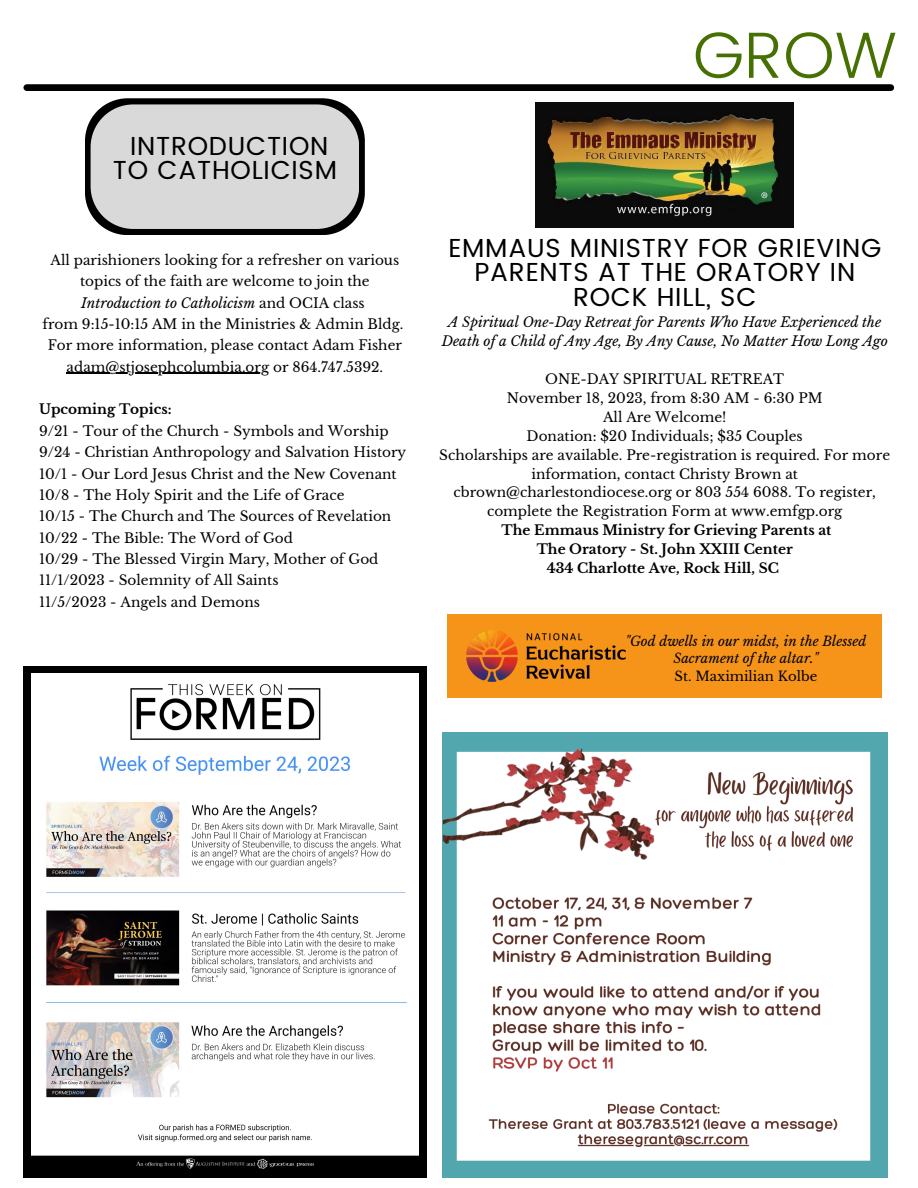
<style>
.page{position:relative;width:918px;height:1188px;background:#fff}
.page>*{position:absolute;margin:0;border:0;box-sizing:border-box;transform-origin:0 0}
.t1{font:300 65.4px "Poppins";color:#467102}
.t2{font:26.1px/24.8px "Poppins";letter-spacing:.03em;color:#000;text-align:center}
.t3{font:13.65px/21.3px "Libre Baskerville";color:#000;text-align:center}
.t4{font:700 13.65px "Libre Baskerville";color:#000}
.t5{font:italic 13.65px/18.9px "Libre Baskerville";color:#000;text-align:center}
.t6{font:italic 13.2px/17.7px "Libre Baskerville";color:#000;text-align:center}
.t7{font:13.2px "Libre Baskerville";color:#000}
.s1{font-style:italic}
</style>
<div class="page">
<div style="left:27px;top:84px;width:864px;height:7px;background:#000"></div>
<div style="left:447px;top:614px;width:435px;height:84px;background:#f6941a"></div>
<img style="left:467px;top:630px;width:159px;height:52px">
<img style="left:442px;top:732px;width:446px;height:446px">
<img style="left:536px;top:103px;width:258px;height:125px">
<div style="left:23px;top:666px;width:403px;height:512px;background:#000"></div>
<img style="left:31px;top:673px;width:387px;height:496px">
<hr style="left:67px;top:373px;width:202px;height:1px;background:#000">
<svg style="left:85px;top:98px;width:280px;height:137px;background:#bebebe"></svg>
<p class="t2" style="left:113px;top:133px;width:226px">INTRODUCTION<br>TO CATHOLICISM</p>
<p class="t3" style="left:51px;top:249px;width:350px">All parishioners looking for a refresher on various topics of the faith are welcome to join the<br><span class="s1">Introduction to Catholicism</span> and OCIA class</p>
<p class="t3" style="left:42px;top:313px;width:363px">from 9:15-10:15 AM in the Ministries &amp; Admin Bldg.</p>
<p class="t3" style="left:48px;top:335px;width:356px">For more information, please contact Adam Fisher adam@stjosephcolumbia.org or 864.747.5392.</p>
<p class="t4" style="left:39px;top:401px;width:134px">Upcoming Topics:</p>
<p class="t3" style="left:39px;top:420px;width:351px">9/21 - Tour of the Church - Symbols and Worship</p>
<p class="t3" style="left:39px;top:442px;width:369px">9/24 - Christian Anthropology and Salvation History</p>
<p class="t3" style="left:39px;top:463px;width:359px">10/1 - Our Lord Jesus Christ and the New Covenant</p>
<p class="t3" style="left:39px;top:484px;width:307px">10/8 - The Holy Spirit and the Life of Grace</p>
<p class="t3" style="left:39px;top:506px;width:354px">10/15 - The Church and The Sources of Revelation</p>
<p class="t3" style="left:39px;top:527px;width:255px">10/22 - The Bible: The Word of God</p>
<p class="t3" style="left:39px;top:549px;width:341px">10/29 - The Blessed Virgin Mary, Mother of God</p>
<p class="t3" style="left:39px;top:570px;width:241px">11/1/2023 - Solemnity of All Saints</p>
<p class="t3" style="left:39px;top:591px;width:222px">11/5/2023 - Angels and Demons</p>
<p class="t1" style="left:693px;top:17px;width:206px">GROW</p>
<p class="t2" style="left:448px;top:235px;width:434px">EMMAUS MINISTRY FOR GRIEVING<br>PARENTS AT THE ORATORY IN<br>ROCK HILL, SC</p>
<p class="t5" style="left:442px;top:313px;width:448px">A Spiritual One-Day Retreat for Parents Who Have Experienced the<br>Death of a Child of Any Age, By Any Cause, No Matter How Long Ago</p>
<p class="t3" style="left:545px;top:368px;width:240px">ONE-DAY SPIRITUAL RETREAT</p>
<p class="t3" style="left:507px;top:387px;width:318px">November 18, 2023, from 8:30 AM - 6:30 PM</p>
<p class="t3" style="left:603px;top:406px;width:125px">All Are Welcome!</p>
<p class="t3" style="left:527px;top:425px;width:278px">Donation: $20 Individuals; $35 Couples</p>
<p class="t3" style="left:439px;top:445px;width:452px;line-height:18.9px">Scholarships are available. Pre-registration is required. For more information, contact Christy Brown at cbrown@charlestondiocese.org or 803 554 6088. To register, complete the Registration Form at www.emfgp.org</p>
<p class="t4" style="left:502px;top:522px;width:331px">The Emmaus Ministry for Grieving Parents at</p>
<p class="t4" style="left:537px;top:541px;width:258px">The Oratory - St. John XXIII Center</p>
<p class="t4" style="left:547px;top:560px;width:234px">434 Charlotte Ave, Rock Hill, SC</p>
<p class="t6" style="left:625px;top:632px;width:242px">"God dwells in our midst, in the Blessed<br>Sacrament of the altar."</p>
<p class="t7" style="left:675px;top:668px;width:144px">St. Maximilian Kolbe</p>
</div>
